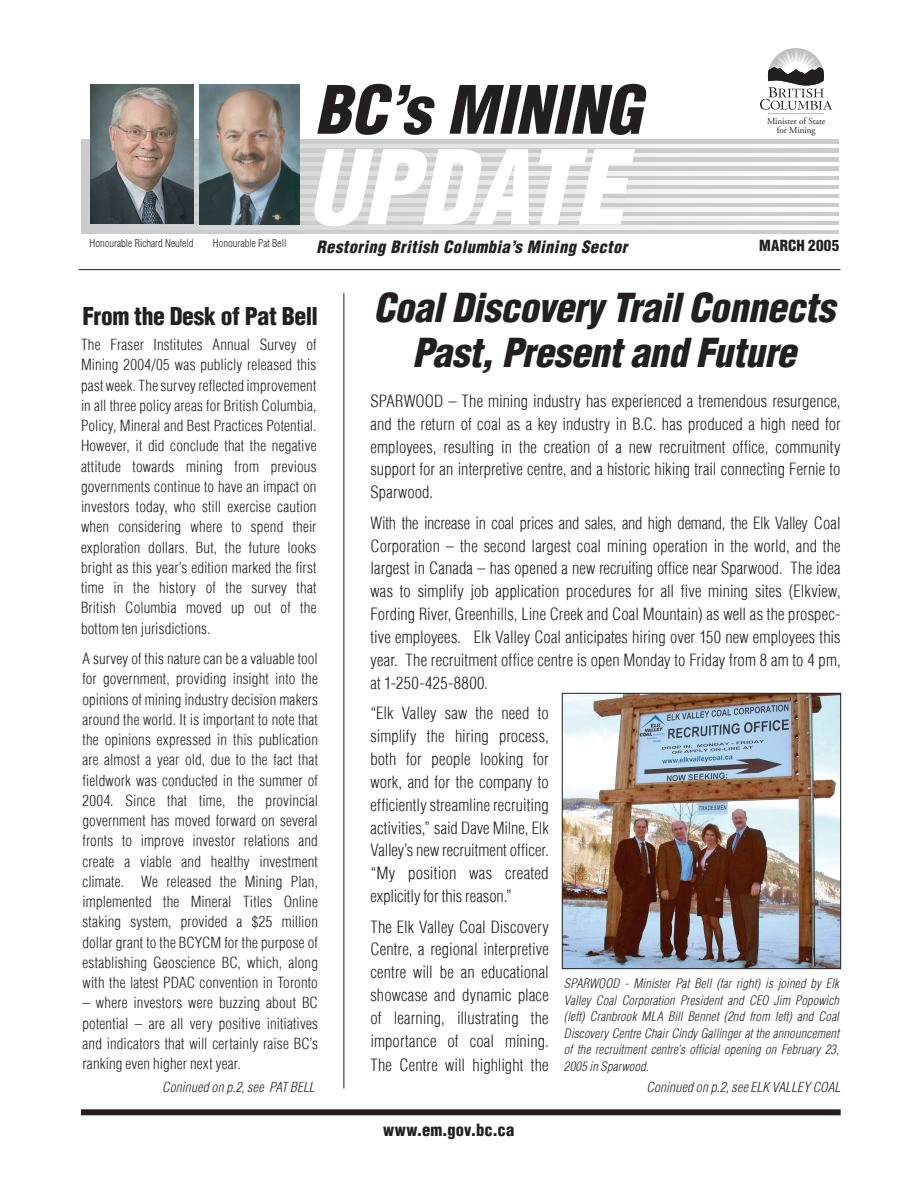
<style>
.page{position:relative;width:918px;height:1188px;background:#fff}
.page>*{position:absolute;margin:0;border:0;box-sizing:border-box;transform-origin:0 0}
.t1{font:italic 900 condensed 100.35px "Helvetica";color:#fff}
.t2{font:italic 900 condensed 64.95px "Helvetica";color:#231f20}
.t3{font:italic 900 condensed 39px/45px "Helvetica";letter-spacing:-.01em;color:#231f20;text-align:center}
.t4{font:900 condensed 24px "Helvetica";letter-spacing:-.015em;color:#231f20}
.t5{font:italic 900 condensed 16.65px "Helvetica";letter-spacing:.025em;color:#231f20}
.t6{font:300 condensed 16.5px/22.8px "Helvetica";letter-spacing:.005em;color:#231f20;text-align:justify}
.t7{font:900 condensed 16.5px "Helvetica";letter-spacing:.01em;color:#231f20}
.t8{font:300 condensed 15px/20.2px "Helvetica";letter-spacing:.01em;color:#231f20;text-align:justify}
.t9{font:900 condensed 15px "Helvetica";letter-spacing:.02em;color:#231f20}
.t10{font:italic 300 condensed 13.5px "Helvetica";letter-spacing:.005em;color:#231f20}
.t11{font:italic 300 condensed 12.75px/16.5px "Helvetica";letter-spacing:.015em;color:#231f20;text-align:justify}
.t12{font:300 condensed 10.65px "Helvetica";color:#231f20}
.t13{font:9px/9px "Adobe Garamond Pro";color:#231f20;text-align:center}
</style>
<div class="page">
<svg style="left:81px;top:139px;width:757px;height:95px;fill:#cbccce"></svg>
<svg style="left:83px;top:144px;width:755px;height:4px"></svg>
<svg style="left:83px;top:153px;width:755px;height:4px"></svg>
<svg style="left:83px;top:162px;width:755px;height:4px"></svg>
<svg style="left:83px;top:171px;width:755px;height:4px"></svg>
<svg style="left:83px;top:180px;width:755px;height:4px"></svg>
<svg style="left:83px;top:189px;width:755px;height:4px"></svg>
<svg style="left:83px;top:199px;width:755px;height:3px"></svg>
<svg style="left:83px;top:208px;width:755px;height:3px"></svg>
<svg style="left:83px;top:217px;width:755px;height:3px"></svg>
<svg style="left:83px;top:226px;width:755px;height:3px"></svg>
<img style="left:200px;top:84px;width:99px;height:140px">
<img style="left:90px;top:85px;width:103px;height:139px">
<hr style="left:769px;top:113px;width:55px;height:1px;background:#bcbdc0">
<svg style="left:760px;top:48px;width:72px;height:62px"></svg>
<hr style="left:79px;top:269px;width:761px;height:1px;background:#231f20">
<div style="left:81px;top:1109px;width:760px;height:6px;background:#231f20"></div>
<hr style="left:343px;top:293px;width:1px;height:796px;background:#231f20">
<img style="left:564px;top:695px;width:275px;height:272px">
<div style="left:562px;top:693px;width:279px;height:276px;border:1px solid #231f20"></div>
<p class="t12" style="left:89px;top:237px;width:106px">Honourable Richard Neufeld</p>
<p class="t12" style="left:213px;top:237px;width:75px">Honourable Pat Bell</p>
<h2 class="t2" style="left:314px;top:69px;width:329px">BC’s MINING</h2>
<h1 class="t1" style="left:307px;top:124px;width:319px">UPDATE</h1>
<p class="t5" style="left:317px;top:236px;width:312px">Restoring British Columbia’s Mining Sector</p>
<p class="t13" style="left:767px;top:117px;width:60px">Minister of State for Mining</p>
<p class="t9" style="left:759px;top:236px;width:82px">MARCH 2005</p>
<h3 class="t4" style="left:82px;top:301px;width:237px">From the Desk of Pat Bell</h3>
<p class="t8" style="left:81px;top:334px;width:237px">The Fraser Institutes Annual Survey of Mining 2004/05 was publicly released this past week. The survey reflected improvement in all three policy areas for British Columbia, Policy, Mineral and Best Practices Potential.<br>However, it did conclude that the negative attitude towards mining from previous governments continue to have an impact on investors today, who still exercise caution when considering where to spend their exploration dollars. But, the future looks bright as this year’s edition marked the first time in the history of the survey that British Columbia moved up out of the bottom ten jurisdictions.</p>
<p class="t8" style="left:82px;top:648px;width:237px">A survey of this nature can be a valuable tool for government, providing insight into the opinions of mining industry decision makers around the world. It is important to note that the opinions expressed in this publication are almost a year old, due to the fact that fieldwork was conducted in the summer of 2004. Since that time, the provincial government has moved forward on several fronts to improve investor relations and create a viable and healthy investment climate. We released the Mining Plan, implemented the Mineral Titles Online staking system, provided a $25 million dollar grant to the BCYCM for the purpose of establishing Geoscience BC, which, along with the latest PDAC convention in Toronto</p>
<p class="t8" style="left:82px;top:993px;width:237px">– where investors were buzzing about BC potential – are all very positive initiatives and indicators that will certainly raise BC’s ranking even higher next year.</p>
<h3 class="t3" style="left:373px;top:285px;width:463px">Coal Discovery Trail Connects<br>Past, Present and Future</h3>
<p class="t6" style="left:370px;top:389px;width:472px">SPARWOOD – The mining industry has experienced a tremendous resurgence, and the return of coal as a key industry in B.C. has produced a high need for employees, resulting in the creation of a new recruitment office, community support for an interpretive centre, and a historic hiking trail connecting Fernie to Sparwood.</p>
<p class="t6" style="left:370px;top:511px;width:472px">With the increase in coal prices and sales, and high demand, the Elk Valley Coal Corporation – the second largest coal mining operation in the world, and the largest in Canada – has opened a new recruiting office near Sparwood. The idea was to simplify job application procedures for all five mining sites (Elkview, Fording River, Greenhills, Line Creek and Coal Mountain) as well as the prospec&shy;tive employees. Elk Valley Coal anticipates hiring over 150 new employees this year. The recruitment office centre is open Monday to Friday from 8 am to 4 pm, at 1-250-425-8800.</p>
<p class="t6" style="left:370px;top:702px;width:180px">“Elk Valley saw the need to simplify the hiring process, both for people looking for work, and for the company to efficiently streamline recruiting activities,” said Dave Milne, Elk Valley’s new recruitment officer. “My position was created explicitly for this reason.”</p>
<p class="t6" style="left:370px;top:915px;width:180px">The Elk Valley Coal Discovery Centre, a regional interpretive centre will be an educational showcase and dynamic place of learning, illustrating the importance of coal mining.<br>The Centre will highlight the</p>
<p class="t11" style="left:564px;top:975px;width:277px">SPARWOOD - Minister Pat Bell (far right) is joined by Elk Valley Coal Corporation President and CEO Jim Popowich (left) Cranbrook MLA Bill Bennet (2nd from left) and Coal Discovery Centre Chair Cindy Gallinger at the announcement of the recruitment centre’s official opening on February 23, 2005 in Sparwood.</p>
<p class="t10" style="left:162px;top:1079px;width:154px">Coninued on p.2, see PAT BELL</p>
<p class="t10" style="left:647px;top:1079px;width:196px">Coninued on p.2, see ELK VALLEY COAL</p>
<p class="t7" style="left:383px;top:1120px;width:133px">www.em.gov.bc.ca</p>
</div>
